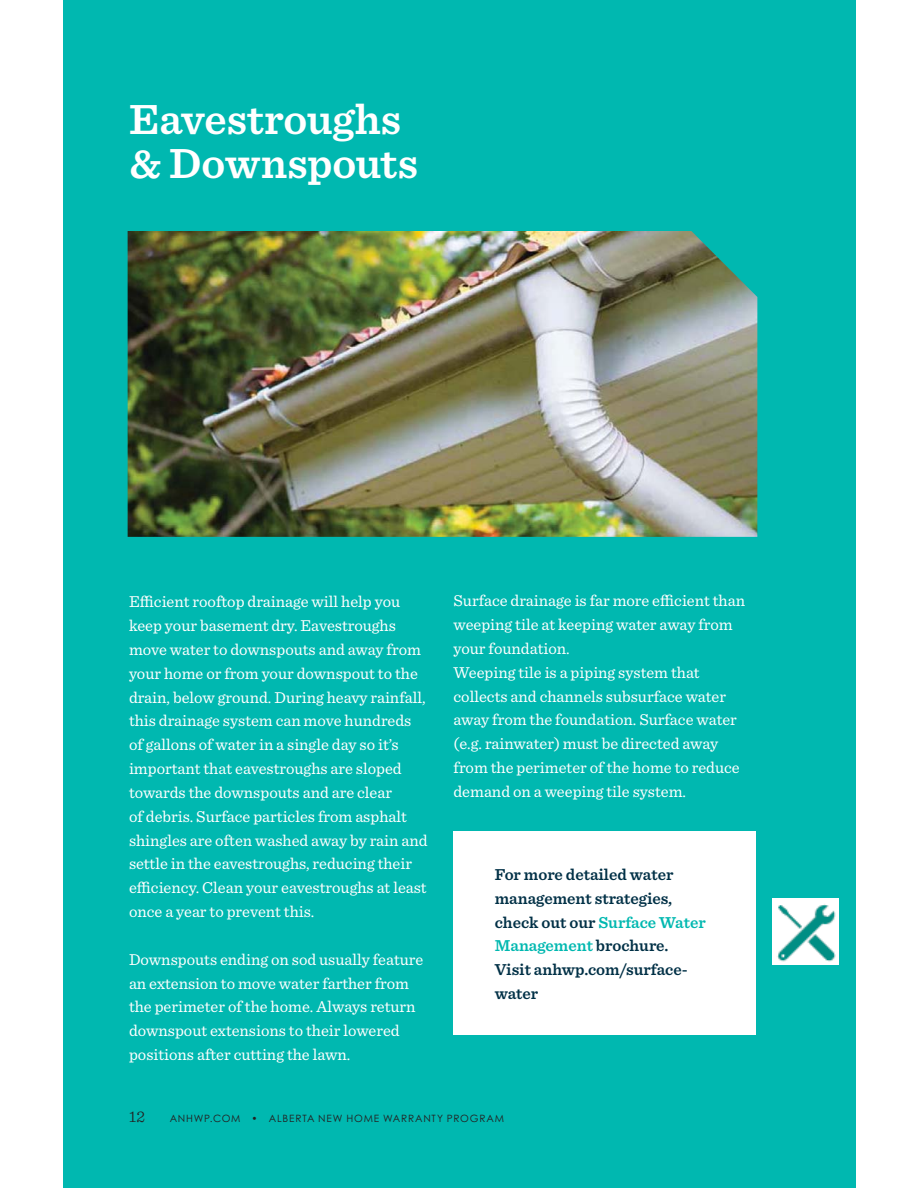
<style>
.page{position:relative;width:918px;height:1188px;background:#fff}
.page>*{position:absolute;margin:0;border:0;box-sizing:border-box;transform-origin:0 0}
.t1{font:600 43.95px/44px "Sentinel";color:#fff}
.t2{font:16.5px/23.9px "Sentinel";color:#fff}
.t3{font:600 16.5px/23.9px "Sentinel";color:#003046}
.t4{font:300 16.5px "Sentinel";color:#231f20}
.t5{font:10.05px "Century Gothic Pro";letter-spacing:.08em;color:#231f20}
.s1{color:#00b8b0}
</style>
<div class="page">
<div style="left:63px;top:0;width:792px;height:1188px;background:#00b8b0"></div>
<div style="left:454px;top:831px;width:302px;height:204px;background:#fff"></div>
<img style="left:128px;top:231px;width:629px;height:306px">
<div style="left:772px;top:899px;width:67px;height:66px;background:#fff"></div>
<img style="left:777px;top:904px;width:59px;height:58px">
<h1 class="t1" style="left:129px;top:100px;width:291px">Eavestroughs &amp; Downspouts</h1>
<p class="t2" style="left:129px;top:590px;width:300px">Efficient rooftop drainage will help you keep your basement dry. Eavestroughs move water to downspouts and away from your home or from your downspout to the drain, below ground. During heavy rainfall, this drainage system can move hundreds of gallons of water in a single day so it’s important that eavestroughs are sloped towards the downspouts and are clear<br>of debris. Surface particles from asphalt shingles are often washed away by rain and settle in the eavestroughs, reducing their efficiency. Clean your eavestroughs at least once a year to prevent this.</p>
<p class="t2" style="left:129px;top:948px;width:296px">Downspouts ending on sod usually feature an extension to move water farther from the perimeter of the home. Always return downspout extensions to their lowered positions after cutting the lawn.</p>
<p class="t2" style="left:454px;top:589px;width:293px">Surface drainage is far more efficient than weeping tile at keeping water away from your foundation.<br>Weeping tile is a piping system that collects and channels subsurface water away from the foundation. Surface water (e.g. rainwater) must be directed away from the perimeter of the home to reduce demand on a weeping tile system.</p>
<p class="t3" style="left:495px;top:864px;width:213px">For more detailed water management strategies, check out our <span class="s1">Surface Water<br>Management</span> brochure.<br>Visit anhwp.com/surface&shy;water</p>
<p class="t4" style="left:129px;top:1109px;width:18px">12</p>
<p class="t5" style="left:170px;top:1113px;width:336px">ANHWP.COM • ALBERTA NEW HOME WARRANTY PROGRAM</p>
</div>
